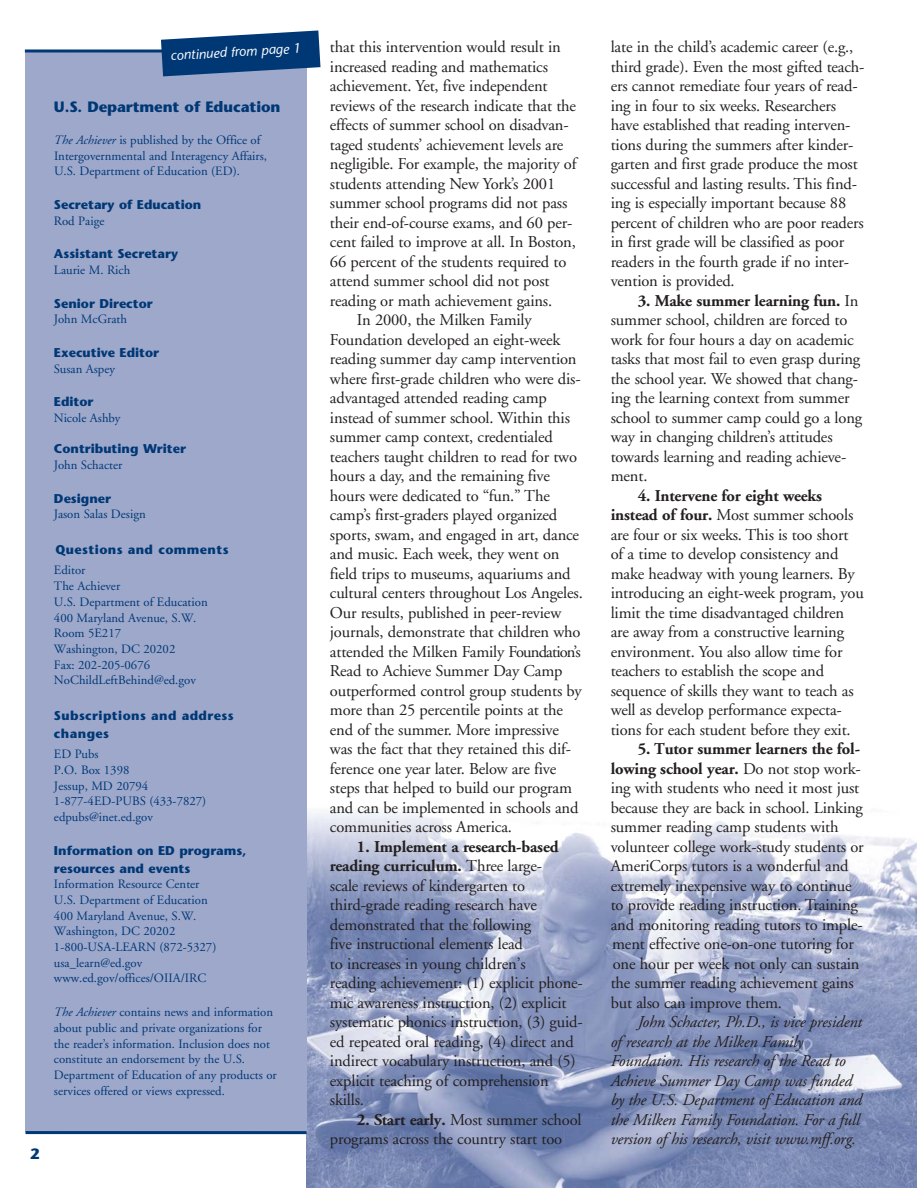
<style>
.page{position:relative;width:918px;height:1188px;background:#fff}
.page>*{position:absolute;margin:0;border:0;box-sizing:border-box;transform-origin:0 0}
.t1{font:16.5px/19.5px "Adobe Garamond";letter-spacing:-.01em;color:#231f20}
.t2{font:italic 16.5px/19.5px "Adobe Garamond";letter-spacing:-.01em;color:#231f20}
.t3{font:700 15px "Stone Sans";letter-spacing:-.005em;color:#003876}
.t4{font:italic 13.5px "Stone Sans";color:#fff}
.t5{font:12.75px/15.6px "Adobe Garamond";color:#003876}
.t6{font:700 12.75px/18px "Stone Sans";color:#003876}
.t7{font:700 12.75px/18px "Stone Sans";letter-spacing:.03em;color:#003876}
.s1{font-style:italic}
.s2{font-weight:700}
</style>
<div class="page">
<img style="left:306px;top:810px;width:610px;height:378px">
<div style="left:25px;top:52px;width:282px;height:1080px;background:#9ea8ca"></div>
<svg style="left:25px;top:49px;width:136px;height:4px"></svg>
<hr style="left:25px;top:1131px;width:282px;height:3px;background:#003876">
<svg style="left:161px;top:30px;width:159px;height:46px"></svg>
<p class="t4" style="left:170px;top:50px;width:132px;rotate:-3deg">continued from page 1</p>
<p class="t3" style="left:54px;top:102px;width:228px">U.S. Department of Education</p>
<p class="t5" style="left:54px;top:133px;width:215px"><span class="s1">The Achiever</span> is published by the Office of<br>Intergovernmental and Interagency Affairs,<br>U.S. Department of Education (ED).</p>
<p class="t6" style="left:54px;top:197px;width:149px">Secretary of Education</p>
<p class="t5" style="left:54px;top:214px;width:52px">Rod Paige</p>
<p class="t6" style="left:54px;top:246px;width:126px">Assistant Secretary</p>
<p class="t5" style="left:54px;top:263px;width:78px">Laurie M. Rich</p>
<p class="t6" style="left:54px;top:296px;width:100px">Senior Director</p>
<p class="t5" style="left:54px;top:313px;width:75px">John McGrath</p>
<p class="t6" style="left:54px;top:345px;width:107px">Executive Editor</p>
<p class="t5" style="left:54px;top:362px;width:63px">Susan Aspey</p>
<p class="t6" style="left:54px;top:394px;width:41px">Editor</p>
<p class="t5" style="left:54px;top:411px;width:68px">Nicole Ashby</p>
<p class="t6" style="left:54px;top:441px;width:134px">Contributing Writer</p>
<p class="t5" style="left:54px;top:458px;width:70px">John Schacter</p>
<p class="t6" style="left:54px;top:491px;width:59px">Designer</p>
<p class="t5" style="left:54px;top:508px;width:93px">Jason Salas Design</p>
<p class="t7" style="left:56px;top:542px;width:174px">Questions and comments</p>
<p class="t5" style="left:54px;top:564px;width:155px">Editor<br>The Achiever<br>U.S. Department of Education<br>400 Maryland Avenue, S.W.<br>Room 5E217<br>Washington, DC 20202<br>Fax: 202-205-0676<br>NoChildLeftBehind@ed.gov</p>
<p class="t7" style="left:54px;top:708px;width:181px">Subscriptions and address changes</p>
<p class="t5" style="left:54px;top:748px;width:154px">ED Pubs<br>P.O. Box 1398<br>Jessup, MD 20794<br>1-877-4ED-PUBS (433-7827) edpubs@inet.ed.gov</p>
<p class="t6" style="left:54px;top:843px;width:194px">Information on ED programs, resources and events</p>
<p class="t5" style="left:54px;top:878px;width:164px">Information Resource Center<br>U.S. Department of Education<br>400 Maryland Avenue, S.W.<br>Washington, DC 20202<br>1-800-USA-LEARN (872-5327) usa_learn@ed.gov www.ed.gov/offices/OIIA/IRC</p>
<p class="t5" style="left:54px;top:1006px;width:224px"><span class="s1">The Achiever</span> contains news and information about public and private organizations for the reader’s information. Inclusion does not constitute an endorsement by the U.S.<br>Department of Education of any products or services offered or views expressed.</p>
<p class="t3" style="left:30px;top:1149px;width:11px">2</p>
<p class="t1" style="left:330px;top:39px;width:232px">that this intervention would result in</p>
<p class="t1" style="left:330px;top:58px;width:220px">increased reading and mathematics</p>
<p class="t1" style="left:330px;top:78px;width:219px">achievement. Yet, five independent</p>
<p class="t1" style="left:330px;top:97px;width:248px">reviews of the research indicate that the</p>
<p class="t1" style="left:330px;top:117px;width:240px">effects of summer school on disadvan-</p>
<p class="t1" style="left:330px;top:136px;width:235px">taged students’ achievement levels are</p>
<p class="t1" style="left:330px;top:156px;width:248px">negligible. For example, the majority of</p>
<p class="t1" style="left:330px;top:175px;width:227px">students attending New York’s 2001</p>
<p class="t1" style="left:330px;top:195px;width:239px">summer school programs did not pass</p>
<p class="t1" style="left:330px;top:214px;width:244px">their end-of-course exams, and 60 per-</p>
<p class="t1" style="left:330px;top:234px;width:247px">cent failed to improve at all. In Boston,</p>
<p class="t1" style="left:330px;top:253px;width:238px">66 percent of the students required to</p>
<p class="t1" style="left:330px;top:273px;width:221px">attend summer school did not post</p>
<p class="t1" style="left:330px;top:292px;width:224px">reading or math achievement gains.</p>
<p class="t1" style="left:357px;top:312px;width:176px">In 2000, the Milken Family</p>
<p class="t1" style="left:330px;top:331px;width:232px">Foundation developed an eight-week</p>
<p class="t1" style="left:330px;top:351px;width:248px">reading summer day camp intervention</p>
<p class="t1" style="left:330px;top:370px;width:252px">where first-grade children who were dis-</p>
<p class="t1" style="left:330px;top:390px;width:219px">advantaged attended reading camp</p>
<p class="t1" style="left:330px;top:409px;width:242px">instead of summer school. Within this</p>
<p class="t1" style="left:330px;top:429px;width:224px">summer camp context, credentialed</p>
<p class="t1" style="left:330px;top:448px;width:249px">teachers taught children to read for two</p>
<p class="t1" style="left:330px;top:468px;width:222px">hours a day, and the remaining five</p>
<p class="t1" style="left:330px;top:487px;width:221px">hours were dedicated to “fun.” The</p>
<p class="t1" style="left:330px;top:507px;width:229px">camp’s first-graders played organized</p>
<p class="t1" style="left:330px;top:526px;width:251px">sports, swam, and engaged in art, dance</p>
<p class="t1" style="left:330px;top:546px;width:231px">and music. Each week, they went on</p>
<p class="t1" style="left:330px;top:565px;width:242px">field trips to museums, aquariums and</p>
<p class="t1" style="left:330px;top:585px;width:254px">cultural centers throughout Los Angeles.</p>
<p class="t1" style="left:330px;top:604px;width:233px">Our results, published in peer-review</p>
<p class="t1" style="left:330px;top:624px;width:252px">journals, demonstrate that children who</p>
<p class="t1" style="left:330px;top:643px;width:252px">attended the Milken Family Foundation’s</p>
<p class="t1" style="left:330px;top:663px;width:234px">Read to Achieve Summer Day Camp</p>
<p class="t1" style="left:330px;top:682px;width:253px">outperformed control group students by</p>
<p class="t1" style="left:330px;top:702px;width:234px">more than 25 percentile points at the</p>
<p class="t1" style="left:330px;top:721px;width:231px">end of the summer. More impressive</p>
<p class="t1" style="left:330px;top:741px;width:243px">was the fact that they retained this dif-</p>
<p class="t1" style="left:330px;top:760px;width:228px">ference one year later. Below are five</p>
<p class="t1" style="left:330px;top:780px;width:244px">steps that helped to build our program</p>
<p class="t1" style="left:330px;top:799px;width:250px">and can be implemented in schools and</p>
<p class="t1" style="left:330px;top:819px;width:184px">communities across America.</p>
<p class="t1" style="left:330px;top:838px;width:254px;text-indent:27px"><span class="s2">1. Implement a research-based reading curriculum.</span> Three large-<br>scale reviews of kindergarten to third-grade reading research have demonstrated that the following<br>five instructional elements lead<br>to increases in young children’s<br>reading achievement: (1) explicit phone&shy;mic awareness instruction, (2) explicit systematic phonics instruction, (3) guid&shy;ed repeated oral reading, (4) direct and indirect vocabulary instruction, and (5) explicit teaching of comprehension skills.</p>
<p class="t1" style="left:330px;top:1111px;width:253px;text-indent:27px"><span class="s2">2. Start early.</span> Most summer school programs across the country start too</p>
<p class="t1" style="left:611px;top:39px;width:255px">late in the child’s academic career (e.g., third grade). Even the most gifted teach&shy;ers cannot remediate four years of read&shy;ing in four to six weeks. Researchers have established that reading interven&shy;tions during the summers after kinder&shy;garten and first grade produce the most successful and lasting results. This find&shy;ing is especially important because 88 percent of children who are poor readers in first grade will be classified as poor readers in the fourth grade if no inter&shy;vention is provided.</p>
<p class="t1" style="left:611px;top:292px;width:253px;text-indent:27px"><span class="s2">3. Make summer learning fun.</span> In summer school, children are forced to work for four hours a day on academic tasks that most fail to even grasp during the school year. We showed that chang&shy;ing the learning context from summer school to summer camp could go a long way in changing children’s attitudes towards learning and reading achieve&shy;ment.</p>
<p class="t1" style="left:611px;top:487px;width:255px;text-indent:27px"><span class="s2">4. Intervene for eight weeks instead of four.</span> Most summer schools are four or six weeks. This is too short of a time to develop consistency and make headway with young learners. By introducing an eight-week program, you limit the time disadvantaged children are away from a constructive learning environment. You also allow time for teachers to establish the scope and sequence of skills they want to teach as well as develop performance expecta&shy;tions for each student before they exit.</p>
<p class="t1" style="left:611px;top:741px;width:255px;text-indent:27px"><span class="s2">5. Tutor summer learners the fol&shy;lowing school year.</span> Do not stop work&shy;ing with students who need it most just because they are back in school. Linking summer reading camp students with volunteer college work-study students or AmeriCorps tutors is a wonderful and extremely inexpensive way to continue to provide reading instruction. Training and monitoring reading tutors to imple&shy;ment effective one-on-one tutoring for one hour per week not only can sustain the summer reading achievement gains but also can improve them.</p>
<p class="t2" style="left:611px;top:1014px;width:253px;text-indent:27px">John Schacter, Ph.D., is vice president of research at the Milken Family Foundation. His research of the Read to Achieve Summer Day Camp was funded by the U.S. Department of Education and the Milken Family Foundation. For a full version of his research, visit www.mff.org.</p>
</div>
